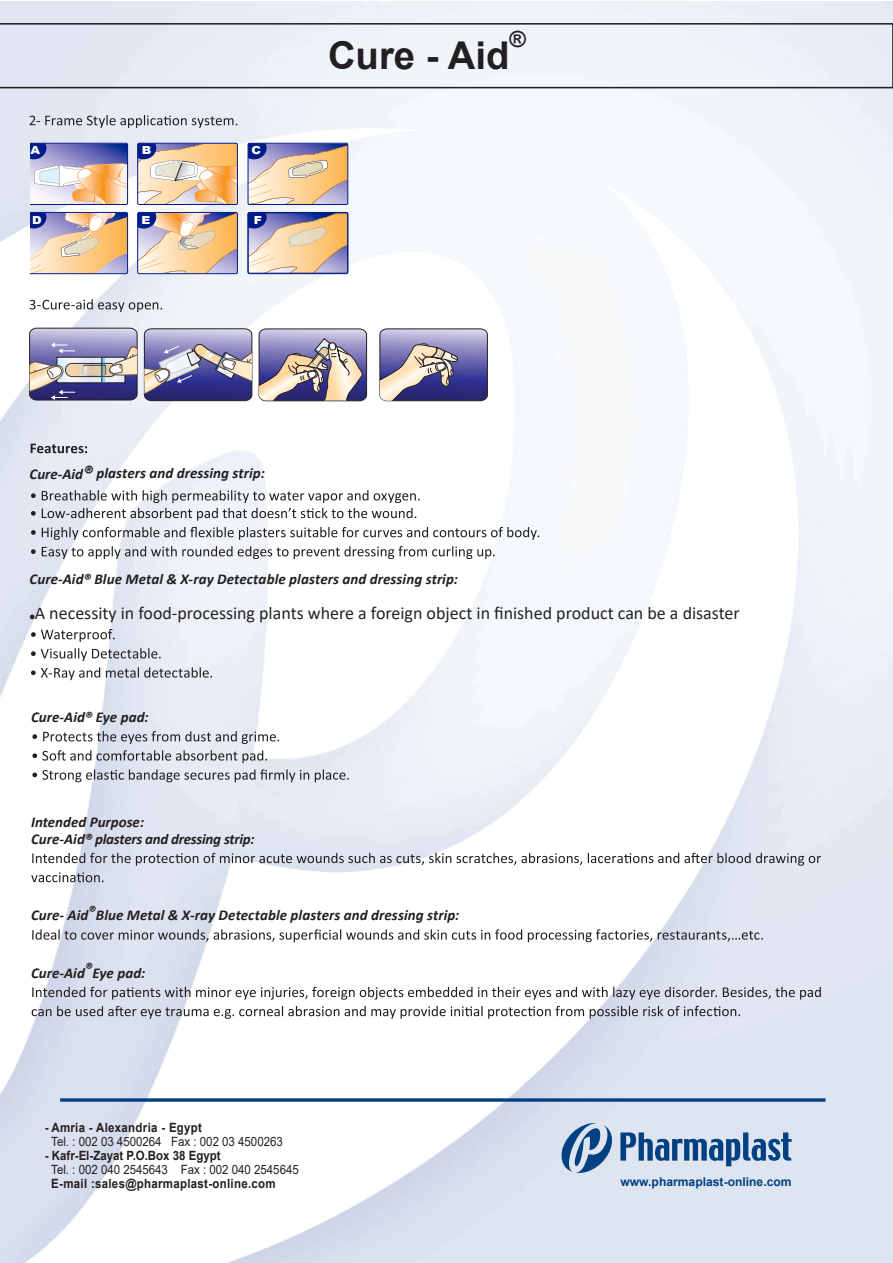
<style>
.page{position:relative;width:893px;height:1263px;background:#fff}
.page>*{position:absolute;margin:0;border:0;box-sizing:border-box;transform-origin:0 0}
.t1{font:700 38.25px "Arial";color:#231f20}
.t2{font:700 22.35px "Arial";color:#231f20}
.t3{font:18px "Calibri";color:#231f20}
.t4{font:italic 700 15px "Calibri";letter-spacing:.005em;color:#231f20}
.t5{font:italic 700 15px "Calibri";letter-spacing:-.02em;color:#231f20}
.t6{font:12.75px "Arial";color:#231f20;scale:.9 1}
.t7{font:700 12.75px "Arial";letter-spacing:.025em;color:#231f20;scale:.9 1}
.t8{font:700 12.75px "Arial";color:#231f20;scale:.9 1}
.t9{font:700 12.15px "Arial";color:#014081}
.t10{font:900 11.1px "Arial";color:#fff;scale:1.11 1}
.s1{font-size:19.5px}
.s2{font-family:"Myriad Pro";font-weight:700;font-size:25.5px}
</style>
<div class="page">
<img style="left:0;top:2px;width:893px;height:1261px">
<svg style="left:0;top:23px;width:893px;height:65px"></svg>
<svg style="left:558px;top:1122px;width:234px;height:52px;background:#9bb2ce"></svg>
<svg style="left:60px;top:1098px;width:766px;height:4px;background:#235992"></svg>
<svg style="left:30px;top:115px;width:207px;height:13px;background:#bdc1c8"></svg>
<svg style="left:30px;top:143px;width:98px;height:62px;background:#b9aab7"></svg>
<div style="left:137px;top:143px;width:101px;height:62px;border:1px solid #001c88;border-radius:2px"></div>
<svg style="left:138px;top:143px;width:99px;height:61px;background:#e2c1a0"></svg>
<svg style="left:248px;top:143px;width:100px;height:61px;background:#cbb4a8"></svg>
<svg style="left:30px;top:212px;width:98px;height:62px;background:#d1b7a6"></svg>
<div style="left:137px;top:212px;width:101px;height:62px;border:1px solid #001c88;border-radius:2px"></div>
<svg style="left:138px;top:212px;width:99px;height:61px;background:#dabca3"></svg>
<svg style="left:248px;top:212px;width:100px;height:61px;background:#c6afa5"></svg>
<svg style="left:30px;top:299px;width:132px;height:13px"></svg>
<img style="left:29px;top:328px;width:109px;height:72px">
<img style="left:144px;top:328px;width:108px;height:73px">
<svg style="left:379px;top:328px;width:109px;height:73px;background:#8a83a8"></svg>
<img style="left:259px;top:328px;width:108px;height:73px">
<svg style="left:32px;top:731px;width:247px;height:13px"></svg>
<svg style="left:32px;top:750px;width:235px;height:13px"></svg>
<svg style="left:32px;top:769px;width:317px;height:13px;background:#bfc1c8"></svg>
<svg style="left:31px;top:444px;width:56px;height:9px"></svg>
<svg style="left:31px;top:490px;width:389px;height:31px"></svg>
<svg style="left:31px;top:527px;width:508px;height:13px"></svg>
<svg style="left:31px;top:546px;width:464px;height:13px"></svg>
<svg style="left:31px;top:629px;width:84px;height:13px"></svg>
<svg style="left:31px;top:648px;width:130px;height:13px"></svg>
<svg style="left:31px;top:667px;width:181px;height:13px"></svg>
<svg style="left:32px;top:853px;width:789px;height:13px"></svg>
<svg style="left:31px;top:872px;width:73px;height:10px"></svg>
<svg style="left:32px;top:929px;width:731px;height:13px"></svg>
<svg style="left:32px;top:987px;width:789px;height:13px"></svg>
<svg style="left:32px;top:1006px;width:708px;height:13px"></svg>
<p class="t10" style="left:31px;top:143px;width:10px">A</p>
<p class="t10" style="left:142px;top:143px;width:10px">B</p>
<p class="t10" style="left:251px;top:143px;width:10px">C</p>
<p class="t10" style="left:32px;top:213px;width:10px">D</p>
<p class="t10" style="left:141px;top:213px;width:10px">E</p>
<p class="t10" style="left:254px;top:213px;width:9px">F</p>
<h2 class="t2" style="left:509px;top:24px;width:18px">®</h2>
<h1 class="t1" style="left:328px;top:29px;width:183px">Cure - Aid</h1>
<p class="t4" style="left:30px;top:462px;width:237px">Cure-Aid<span class="s1">®</span> plasters and dressing strip:</p>
<p class="t4" style="left:30px;top:568px;width:430px">Cure-Aid® Blue Metal &amp; X-ray Detectable plasters and dressing strip:</p>
<p class="t3" style="left:28px;top:601px;width:713px"><span class="s2">.</span>A necessity in food-processing plants where a foreign object in finished product can be a disaster</p>
<p class="t4" style="left:31px;top:707px;width:119px">Cure-Aid® Eye pad:</p>
<p class="t4" style="left:31px;top:811px;width:115px">Intended Purpose:</p>
<p class="t5" style="left:31px;top:828px;width:225px">Cure-Aid® plasters and dressing strip:</p>
<p class="t4" style="left:31px;top:905px;width:430px">Cure- Aid®Blue Metal &amp; X-ray Detectable plasters and dressing strip:</p>
<p class="t4" style="left:31px;top:962px;width:116px">Cure-Aid®Eye pad:</p>
<p class="t7" style="left:45px;top:1119px;width:176px">- Amria - Alexandria - Egypt</p>
<p class="t6" style="left:51px;top:1133px;width:259px">Tel. : 002 03 4500264 Fax : 002 03 4500263</p>
<p class="t8" style="left:45px;top:1147px;width:197px">- Kafr-El-Zayat P.O.Box 38 Egypt</p>
<p class="t6" style="left:51px;top:1161px;width:277px">Tel. : 002 040 2545643 Fax : 002 040 2545645</p>
<p class="t7" style="left:51px;top:1175px;width:251px">E-mail :sales@pharmaplast-online.com</p>
<p class="t9" style="left:620px;top:1173px;width:173px">www.pharmaplast-online.com</p>
</div>
